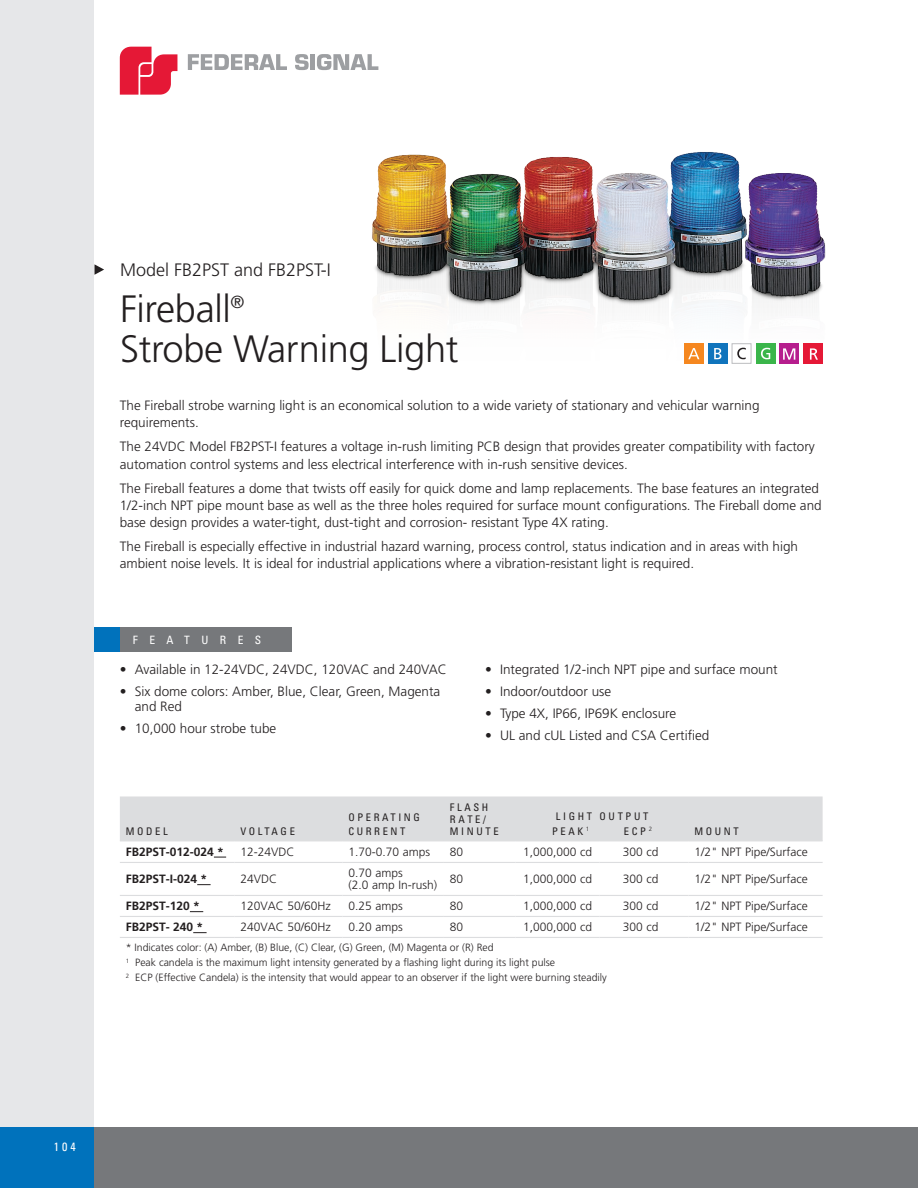
<style>
.page{position:relative;width:918px;height:1188px;background:#fff}
.page>*{position:absolute;margin:0;border:0;box-sizing:border-box;transform-origin:0 0}
.Head{font:300 38.1px/39.5px "Frutiger";letter-spacing:-.01em;color:#231f20}
.model{font:300 18px "Frutiger";color:#231f20}
.Body_Copy{font:300 13.5px/17.2px "Frutiger";color:#231f20}
.features{font:300 13.5px/15px "Frutiger";color:#231f20}
.t1{font:300 12px/12px "Frutiger";color:#231f20}
.chart_model{font:700 12px "Frutiger";color:#231f20}
.t2{font:condensed 12px "Univers";color:#fff}
.t3{font:condensed 11.55px "Univers";letter-spacing:1em;color:#fff}
.chart_model-2{font:300 10.5px "Frutiger";color:#231f20}
.t4{font:condensed 10.5px/12px "Univers";letter-spacing:.25em;color:#231f20}
</style>
<div class="page">
<div style="left:94px;top:1127px;width:824px;height:61px;background:#76787b"></div>
<div style="left:0;top:0;width:94px;height:1188px;background:#e6e7e9"></div>
<div style="left:0;top:1127px;width:94px;height:61px;background:#0072bc"></div>
<svg style="left:188px;top:54px;width:99px;height:16px"></svg>
<svg style="left:295px;top:54px;width:14px;height:16px"></svg>
<hr style="left:311px;top:54px;width:4px;height:16px;background:#9d9fa2">
<svg style="left:317px;top:54px;width:61px;height:16px"></svg>
<svg style="left:120px;top:47px;width:57px;height:48px"></svg>
<img style="left:372px;top:152px;width:454px;height:212px">
<div style="left:94px;top:627px;width:26px;height:25px;background:#0072bc"></div>
<div style="left:120px;top:627px;width:172px;height:25px;background:#76787b"></div>
<svg style="left:94px;top:264px;width:10px;height:11px"></svg>
<div style="left:120px;top:796px;width:703px;height:44px;background:#dcdddf"></div>
<hr style="left:120px;top:840px;width:114px;height:1px;background:#dcdddf">
<hr style="left:234px;top:840px;width:108px;height:1px;background:#dcdddf">
<hr style="left:342px;top:840px;width:102px;height:1px;background:#dcdddf">
<hr style="left:516px;top:840px;width:83px;height:1px;background:#dcdddf">
<hr style="left:599px;top:840px;width:90px;height:1px;background:#dcdddf">
<hr style="left:688px;top:840px;width:135px;height:1px;background:#dcdddf">
<hr style="left:120px;top:862px;width:114px;height:1px;background:#dcdddf">
<hr style="left:234px;top:862px;width:108px;height:1px;background:#dcdddf">
<hr style="left:342px;top:862px;width:102px;height:1px;background:#dcdddf">
<hr style="left:444px;top:862px;width:72px;height:1px;background:#dcdddf">
<hr style="left:516px;top:862px;width:83px;height:1px;background:#dcdddf">
<hr style="left:599px;top:862px;width:90px;height:1px;background:#dcdddf">
<hr style="left:688px;top:862px;width:135px;height:1px;background:#dcdddf">
<hr style="left:120px;top:895px;width:114px;height:1px;background:#dcdddf">
<hr style="left:234px;top:895px;width:108px;height:1px;background:#dcdddf">
<hr style="left:342px;top:895px;width:102px;height:1px;background:#dcdddf">
<hr style="left:444px;top:895px;width:72px;height:1px;background:#dcdddf">
<hr style="left:516px;top:895px;width:83px;height:1px;background:#dcdddf">
<hr style="left:599px;top:895px;width:90px;height:1px;background:#dcdddf">
<hr style="left:688px;top:895px;width:135px;height:1px;background:#dcdddf">
<hr style="left:120px;top:916px;width:114px;height:1px;background:#dcdddf">
<hr style="left:234px;top:916px;width:108px;height:1px;background:#dcdddf">
<hr style="left:342px;top:916px;width:102px;height:1px;background:#dcdddf">
<hr style="left:444px;top:916px;width:72px;height:1px;background:#dcdddf">
<hr style="left:516px;top:916px;width:83px;height:1px;background:#dcdddf">
<hr style="left:599px;top:916px;width:90px;height:1px;background:#dcdddf">
<hr style="left:688px;top:916px;width:135px;height:1px;background:#dcdddf">
<hr style="left:120px;top:937px;width:114px;height:1px;background:#dcdddf">
<hr style="left:234px;top:937px;width:108px;height:1px;background:#dcdddf">
<hr style="left:342px;top:937px;width:102px;height:1px;background:#dcdddf">
<hr style="left:444px;top:937px;width:72px;height:1px;background:#dcdddf">
<hr style="left:516px;top:937px;width:83px;height:1px;background:#dcdddf">
<hr style="left:599px;top:937px;width:90px;height:1px;background:#dcdddf">
<hr style="left:688px;top:937px;width:135px;height:1px;background:#dcdddf">
<hr style="left:444px;top:840px;width:72px;height:1px;background:#dcdddf">
<svg style="left:214px;top:857px;width:12px;height:1px"></svg>
<svg style="left:197px;top:884px;width:14px;height:1px"></svg>
<svg style="left:190px;top:911px;width:13px;height:1px"></svg>
<svg style="left:193px;top:932px;width:14px;height:1px"></svg>
<div style="left:708px;top:343px;width:19px;height:21px;background:#1074bc"></div>
<div style="left:684px;top:343px;width:19px;height:21px;background:#f5871f"></div>
<div style="left:780px;top:343px;width:19px;height:21px;background:#b61d8d"></div>
<div style="left:756px;top:343px;width:19px;height:21px;background:#3ab54a"></div>
<svg style="left:714px;top:348px;width:7px;height:11px"></svg>
<svg style="left:688px;top:348px;width:11px;height:11px"></svg>
<svg style="left:783px;top:348px;width:12px;height:12px"></svg>
<svg style="left:761px;top:348px;width:9px;height:11px"></svg>
<div style="left:732px;top:344px;width:19px;height:19px;background:#fff"></div>
<div style="left:732px;top:343px;width:19px;height:21px;border:1px solid #bcbdc0"></div>
<svg style="left:737px;top:348px;width:9px;height:11px"></svg>
<div style="left:804px;top:343px;width:19px;height:21px;background:#e51836"></div>
<svg style="left:810px;top:348px;width:8px;height:12px"></svg>
<p class="model" style="left:120px;top:260px;width:212px">Model FB2PST and FB2PST-I</p>
<p class="Head" style="left:120px;top:290px;width:340px">Fireball<sup>®<br></sup>Strobe Warning Light</p>
<p class="Body_Copy" style="left:120px;top:397px;width:641px">The Fireball strobe warning light is an economical solution to a wide variety of stationary and vehicular warning requirements.</p>
<p class="Body_Copy" style="left:120px;top:438px;width:697px">The 24VDC Model FB2PST-I features a voltage in-rush limiting PCB design that provides greater compatibility with factory automation control systems and less electrical interference with in-rush sensitive devices.</p>
<p class="Body_Copy" style="left:120px;top:480px;width:703px">The Fireball features a dome that twists off easily for quick dome and lamp replacements. The base features an integrated<br>1/2-inch NPT pipe mount base as well as the three holes required for surface mount configurations. The Fireball dome and base design provides a water-tight, dust-tight and corrosion- resistant Type 4X rating.</p>
<p class="Body_Copy" style="left:120px;top:538px;width:680px">The Fireball is especially effective in industrial hazard warning, process control, status indication and in areas with high ambient noise levels. It is ideal for industrial applications where a vibration-resistant light is required.</p>
<p class="t3" style="left:133px;top:632px;width:130px">FEATURES</p>
<p class="Body_Copy" style="left:120px;top:661px;width:328px">• Available in 12-24VDC, 24VDC, 120VAC and 240VAC</p>
<p class="features" style="left:135px;top:684px;width:307px;text-indent:-15px">• Six dome colors: Amber, Blue, Clear, Green, Magenta and Red</p>
<p class="Body_Copy" style="left:120px;top:720px;width:158px">• 10,000 hour strobe tube</p>
<p class="Body_Copy" style="left:485px;top:661px;width:294px">• Integrated 1/2-inch NPT pipe and surface mount</p>
<p class="Body_Copy" style="left:485px;top:683px;width:128px">• Indoor/outdoor use</p>
<p class="Body_Copy" style="left:485px;top:705px;width:193px">• Type 4X, IP66, IP69K enclosure</p>
<p class="Body_Copy" style="left:485px;top:727px;width:226px">• UL and cUL Listed and CSA Certified</p>
<p class="t4" style="left:126px;top:825px;width:43px">MODEL</p>
<p class="t4" style="left:240px;top:825px;width:56px">VOLTAGE</p>
<p class="t4" style="left:348px;top:812px;width:73px">OPERATING</p>
<p class="t4" style="left:348px;top:825px;width:59px">CURRENT</p>
<p class="t4" style="left:450px;top:801px;width:40px">FLASH<br>RATE/</p>
<p class="t4" style="left:450px;top:825px;width:50px">MINUTE</p>
<p class="t4" style="left:556px;top:810px;width:94px">LIGHT OUTPUT</p>
<p class="t4" style="left:552px;top:825px;width:39px">PEAK <sup>1</sup></p>
<p class="t4" style="left:624px;top:825px;width:30px">ECP <sup>2</sup></p>
<p class="t4" style="left:694px;top:825px;width:46px">MOUNT</p>
<p class="chart_model" style="left:126px;top:845px;width:100px">FB2PST-012-024 *</p>
<p class="t1" style="left:240px;top:846px;width:56px">12-24VDC</p>
<p class="t1" style="left:348px;top:846px;width:83px">1.70-0.70 amps</p>
<p class="t1" style="left:450px;top:846px;width:15px">80</p>
<p class="t1" style="left:523px;top:846px;width:71px">1,000,000 cd</p>
<p class="t1" style="left:623px;top:846px;width:37px">300 cd</p>
<p class="t1" style="left:694px;top:846px;width:115px">1/2" NPT Pipe/Surface</p>
<p class="chart_model" style="left:126px;top:872px;width:83px">FB2PST-I-024 *</p>
<p class="t1" style="left:240px;top:873px;width:38px">24VDC</p>
<p class="t1" style="left:348px;top:867px;width:90px">0.70 amps<br>(2.0 amp In-rush)</p>
<p class="t1" style="left:450px;top:873px;width:15px">80</p>
<p class="t1" style="left:523px;top:873px;width:71px">1,000,000 cd</p>
<p class="t1" style="left:623px;top:873px;width:37px">300 cd</p>
<p class="t1" style="left:694px;top:873px;width:115px">1/2" NPT Pipe/Surface</p>
<p class="chart_model" style="left:126px;top:899px;width:76px">FB2PST-120 *</p>
<p class="t1" style="left:240px;top:900px;width:92px">120VAC 50/60Hz</p>
<p class="t1" style="left:348px;top:900px;width:56px">0.25 amps</p>
<p class="t1" style="left:450px;top:900px;width:15px">80</p>
<p class="t1" style="left:523px;top:900px;width:71px">1,000,000 cd</p>
<p class="t1" style="left:623px;top:900px;width:37px">300 cd</p>
<p class="t1" style="left:694px;top:900px;width:115px">1/2" NPT Pipe/Surface</p>
<p class="chart_model" style="left:126px;top:920px;width:79px">FB2PST- 240 *</p>
<p class="t1" style="left:240px;top:921px;width:92px">240VAC 50/60Hz</p>
<p class="t1" style="left:348px;top:921px;width:56px">0.20 amps</p>
<p class="t1" style="left:450px;top:921px;width:15px">80</p>
<p class="t1" style="left:523px;top:921px;width:71px">1,000,000 cd</p>
<p class="t1" style="left:623px;top:921px;width:37px">300 cd</p>
<p class="t1" style="left:694px;top:921px;width:115px">1/2" NPT Pipe/Surface</p>
<p class="chart_model-2" style="left:126px;top:942px;width:369px">* Indicates color: (A) Amber, (B) Blue, (C) Clear, (G) Green, (M) Magenta or (R) Red</p>
<p class="chart_model-2" style="left:126px;top:957px;width:431px"><sup>1</sup> Peak candela is the maximum light intensity generated by a flashing light during its light pulse</p>
<p class="chart_model-2" style="left:126px;top:972px;width:483px"><sup>2</sup> ECP (Effective Candela) is the intensity that would appear to an observer if the light were burning steadily</p>
<p class="t2" style="left:54px;top:1139px;width:23px">104</p>
</div>
